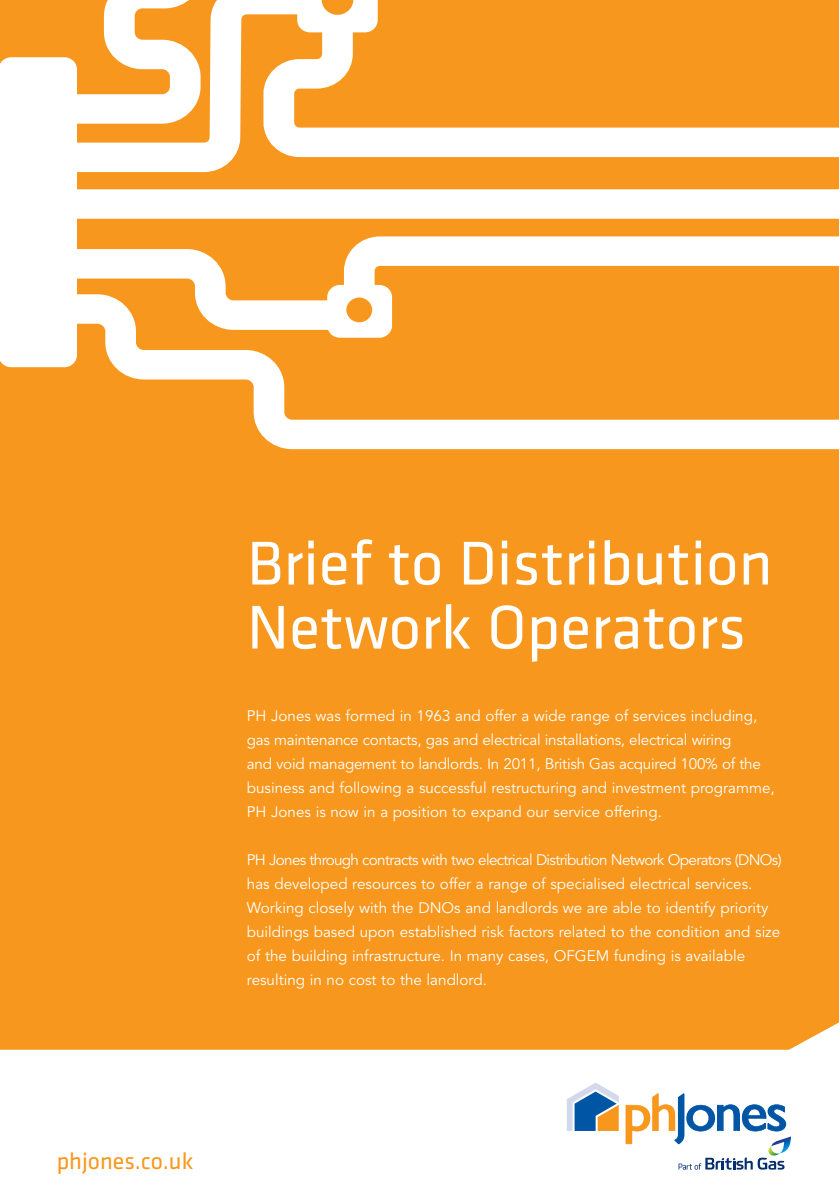
<style>
.page{position:relative;width:840px;height:1191px;background:#fff}
.page>*{position:absolute;margin:0;border:0;box-sizing:border-box;transform-origin:0 0}
.t1{font:64px/64px "Klavika BG";color:#fff}
.t2{font:24px "Klavika BG";color:#f7971d}
.t3{font:15.2px/24px "Avenir LT Std";color:#fff}
</style>
<div class="page">
<div style="left:0;top:449px;width:838px;height:600px;background:#f7971d"></div>
<svg style="left:566px;top:1082px;width:52px;height:49px"></svg>
<svg style="left:625px;top:1093px;width:165px;height:76px"></svg>
<svg style="left:0;top:1px;width:838px;height:448px;fill:#f7971d"></svg>
<h1 class="t1" style="left:247px;top:537px;width:527px">Brief to Distribution<br>Network Operators</h1>
<p class="t3" style="left:247px;top:704px;width:529px">PH Jones was formed in 1963 and offer a wide range of services including, gas maintenance contacts, gas and electrical installations, electrical wiring<br>and void management to landlords. In 2011, British Gas acquired 100% of the business and following a successful restructuring and investment programme, PH Jones is now in a position to expand our service offering.</p>
<p class="t3" style="left:247px;top:848px;width:536px">PH Jones through contracts with two electrical Distribution Network Operators (DNOs) has developed resources to offer a range of specialised electrical services.<br>Working closely with the DNOs and landlords we are able to identify priority buildings based upon established risk factors related to the condition and size of the building infrastructure. In many cases, OFGEM funding is available resulting in no cost to the landlord.</p>
<h2 class="t2" style="left:57px;top:1152px;width:138px">phjones.co.uk</h2>
</div>
